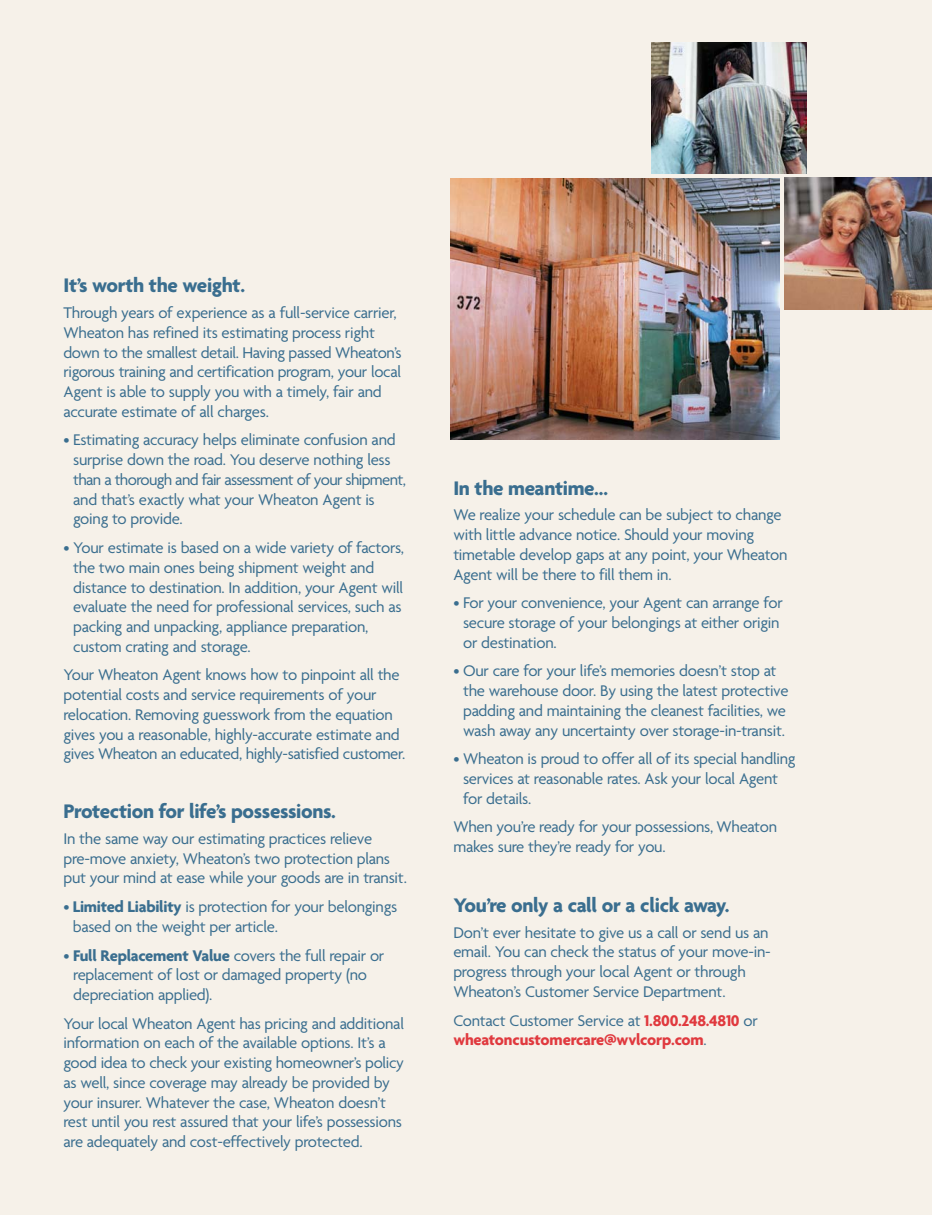
<style>
.page{position:relative;width:932px;height:1215px;background:#f6f1e9}
.page>*{position:absolute;margin:0;border:0;box-sizing:border-box;transform-origin:0 0}
.t1{font:700 21.3px "Agenda";letter-spacing:-.015em;color:#3a6e8f}
.t2{font:16.65px/19.6px "Agenda";letter-spacing:-.015em;color:#3a6e8f}
.t3{font:700 16.65px/19.6px "Agenda";letter-spacing:-.01em;color:#e0393e}
.s1{font-weight:700}
.s2{font-weight:400;color:#3a6e8f}
</style>
<div class="page">
<img style="left:450px;top:178px;width:329px;height:261px">
<img style="left:651px;top:42px;width:155px;height:132px">
<img style="left:784px;top:178px;width:148px;height:131px">
<p class="t1" style="left:63px;top:277px;width:183px">It’s worth the weight.</p>
<p class="t2" style="left:63px;top:304px;width:340px">Through years of experience as a full-service carrier, Wheaton has refined its estimating process right down to the smallest detail. Having passed Wheaton’s rigorous training and certification program, your local Agent is able to supply you with a timely, fair and accurate estimate of all charges.</p>
<p class="t2" style="left:73px;top:432px;width:334px;text-indent:-10px">• Estimating accuracy helps eliminate confusion and surprise down the road. You deserve nothing less than a thorough and fair assessment of your shipment, and that’s exactly what your Wheaton Agent is going to provide.</p>
<p class="t2" style="left:73px;top:539px;width:332px;text-indent:-10px">• Your estimate is based on a wide variety of factors, the two main ones being shipment weight and distance to destination. In addition, your Agent will evaluate the need for professional services, such as packing and unpacking, appliance preparation, custom crating and storage.</p>
<p class="t2" style="left:63px;top:667px;width:343px">Your Wheaton Agent knows how to pinpoint all the potential costs and service requirements of your relocation. Removing guesswork from the equation gives you a reasonable, highly-accurate estimate and gives Wheaton an educated, highly-satisfied customer.</p>
<p class="t1" style="left:63px;top:803px;width:274px">Protection for life’s possessions.</p>
<p class="t2" style="left:63px;top:830px;width:345px">In the same way our estimating practices relieve pre-move anxiety, Wheaton’s two protection plans put your mind at ease while your goods are in transit.</p>
<p class="t2" style="left:73px;top:898px;width:326px;text-indent:-9px">• <span class="s1">Limited Liability</span> is protection for your belongings based on the weight per article.</p>
<p class="t2" style="left:73px;top:947px;width:312px;text-indent:-10px">• <span class="s1">Full Replacement Value</span> covers the full repair or replacement of lost or damaged property (no depreciation applied).</p>
<p class="t2" style="left:63px;top:1015px;width:342px">Your local Wheaton Agent has pricing and additional information on each of the available options. It’s a good idea to check your existing homeowner’s policy as well, since coverage may already be provided by your insurer. Whatever the case, Wheaton doesn’t rest until you rest assured that your life’s possessions are adequately and cost-effectively protected.</p>
<p class="t1" style="left:453px;top:479px;width:156px">In the meantime…</p>
<p class="t2" style="left:453px;top:507px;width:336px">We realize your schedule can be subject to change with little advance notice. Should your moving timetable develop gaps at any point, your Wheaton Agent will be there to fill them in.</p>
<p class="t2" style="left:463px;top:594px;width:321px;text-indent:-10px">• For your convenience, your Agent can arrange for secure storage of your belongings at either origin or destination.</p>
<p class="t2" style="left:463px;top:663px;width:327px;text-indent:-10px">• Our care for your life’s memories doesn’t stop at the warehouse door. By using the latest protective padding and maintaining the cleanest facilities, we wash away any uncertainty over storage-in-transit.</p>
<p class="t2" style="left:463px;top:750px;width:334px;text-indent:-10px">• Wheaton is proud to offer all of its special handling services at reasonable rates. Ask your local Agent for details.</p>
<p class="t2" style="left:453px;top:819px;width:325px">When you’re ready for your possessions, Wheaton makes sure they’re ready for you.</p>
<p class="t1" style="left:453px;top:897px;width:277px">You’re only a call or a click away.</p>
<p class="t2" style="left:453px;top:924px;width:319px">Don’t ever hesitate to give us a call or send us an email. You can check the status of your move-in&shy;progress through your local Agent or through Wheaton’s Customer Service Department.</p>
<p class="t3" style="left:453px;top:1012px;width:306px"><span class="s2">Contact Customer Service at</span> 1.800.248.4810 <span class="s2">or </span>wheatoncustomercare@wvlcorp.com<span class="s2">.</span></p>
</div>
